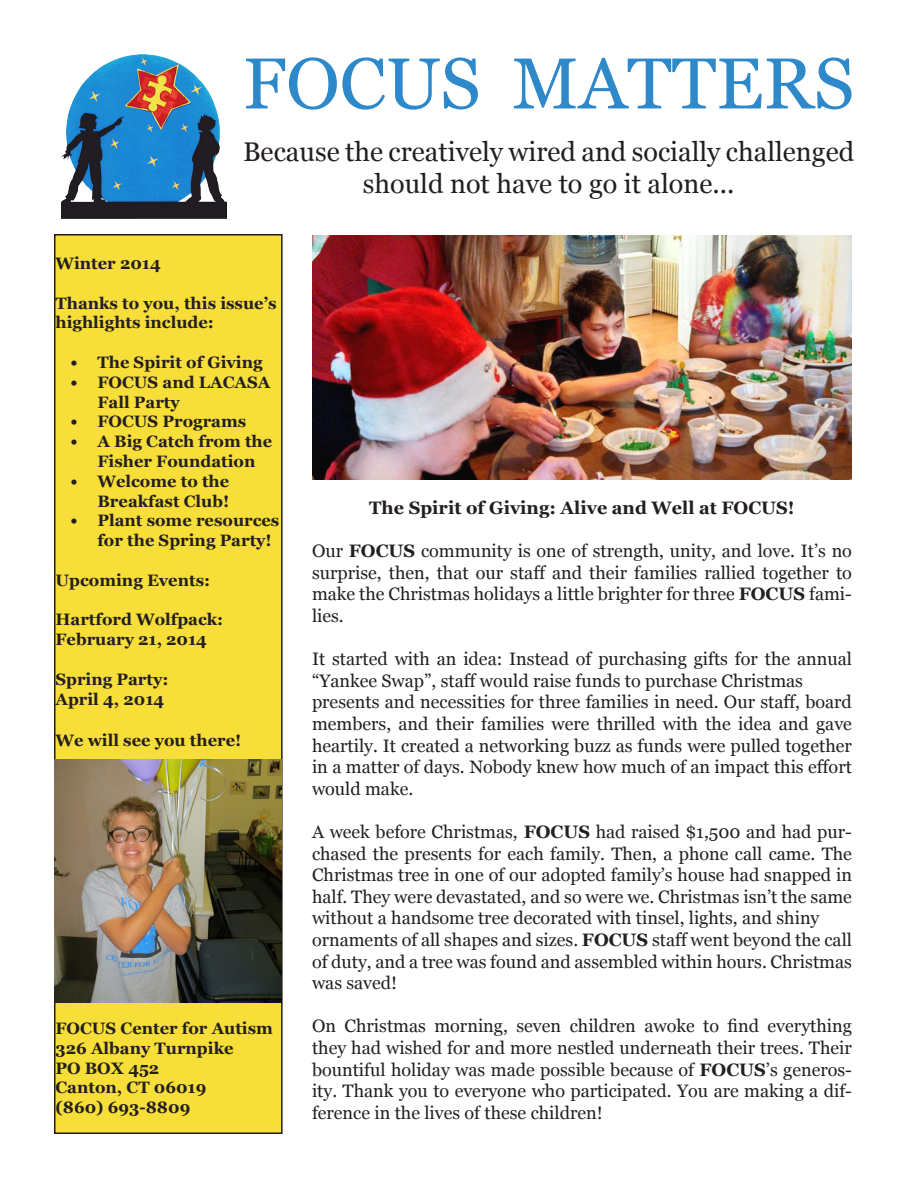
<style>
.page{position:relative;width:918px;height:1188px;background:#fff}
.page>*{position:absolute;margin:0;border:0;box-sizing:border-box;transform-origin:0 0}
.t1{font:72px "Georgia";color:#2d89c9}
.t2{font:27px/32.4px "Georgia";color:#231f20;text-align:center}
.t3{font:18px/21.6px "Georgia";color:#231f20;text-align:justify}
.t4{font:700 18px "Georgia";color:#231f20}
.t5{font:700 16.5px/19.8px "Georgia";color:#231f20}
.s1{font-weight:700}
</style>
<div class="page">
<img style="left:62px;top:54px;width:164px;height:164px">
<div style="left:55px;top:235px;width:227px;height:898px;background:#f7de39"></div>
<div style="left:54px;top:234px;width:229px;height:900px;border:2px solid #231f20"></div>
<img style="left:54px;top:760px;width:227px;height:243px">
<img style="left:312px;top:236px;width:540px;height:243px">
<p class="t1" style="left:243px;top:31px;width:613px">FOCUS MATTERS</p>
<p class="t2" style="left:243px;top:134px;width:613px">Because the creatively wired and socially challenged should not have to go it alone...</p>
<p class="t5" style="left:56px;top:252px;width:107px">Winter 2014</p>
<p class="t5" style="left:56px;top:292px;width:223px">Thanks to you, this issue’s highlights include:</p>
<p class="t5" style="left:70px;top:351px;width:194px">• The Spirit of Giving</p>
<p class="t5" style="left:98px;top:371px;width:174px;text-indent:-27px">• FOCUS and LACASA<br>Fall Party</p>
<p class="t5" style="left:70px;top:411px;width:177px">• FOCUS Programs</p>
<p class="t5" style="left:98px;top:431px;width:176px;text-indent:-27px">• A Big Catch from the<br>Fisher Foundation</p>
<p class="t5" style="left:70px;top:470px;width:160px;text-align:right">• Welcome to the<br>Breakfast Club!</p>
<p class="t5" style="left:98px;top:510px;width:183px;text-indent:-27px">• Plant some resources for the Spring Party!</p>
<p class="t5" style="left:56px;top:569px;width:156px">Upcoming Events:</p>
<p class="t5" style="left:56px;top:609px;width:169px">Hartford Wolfpack:</p>
<p class="t5" style="left:56px;top:629px;width:153px">February 21, 2014</p>
<p class="t5" style="left:56px;top:668px;width:114px">Spring Party:</p>
<p class="t5" style="left:56px;top:688px;width:110px">April 4, 2014</p>
<p class="t5" style="left:56px;top:729px;width:187px">We will see you there!</p>
<p class="t5" style="left:56px;top:1017px;width:219px">FOCUS Center for Autism</p>
<p class="t5" style="left:56px;top:1037px;width:180px">326 Albany Turnpike</p>
<p class="t5" style="left:56px;top:1057px;width:105px">PO BOX 452</p>
<p class="t5" style="left:56px;top:1077px;width:152px">Canton, CT 06019</p>
<p class="t5" style="left:56px;top:1097px;width:136px">(860) 693-8809</p>
<p class="t4" style="left:369px;top:494px;width:427px">The Spirit of Giving: Alive and Well at FOCUS!</p>
<p class="t3" style="left:312px;top:539px;width:542px">Our <span class="s1">FOCUS</span> community is one of strength, unity, and love. It’s no surprise, then, that our staff and their families rallied together to make the Christmas holidays a little brighter for three <span class="s1">FOCUS</span> fami&shy;lies.</p>
<p class="t3" style="left:312px;top:647px;width:541px">It started with an idea: Instead of purchasing gifts for the annual “Yankee Swap”, staff would raise funds to purchase Christmas</p>
<p class="t3" style="left:312px;top:691px;width:541px">presents and necessities for three families in need. Our staff, board members, and their families were thrilled with the idea and gave heartily. It created a networking buzz as funds were pulled together in a matter of days. Nobody knew how much of an impact this effort would make.</p>
<p class="t3" style="left:312px;top:820px;width:542px">A week before Christmas, <span class="s1">FOCUS</span> had raised $1,500 and had pur&shy;chased the presents for each family. Then, a phone call came. The Christmas tree in one of our adopted family’s house had snapped in half. They were devastated, and so were we. Christmas isn’t the same without a handsome tree decorated with tinsel, lights, and shiny</p>
<p class="t3" style="left:312px;top:928px;width:541px">ornaments of all shapes and sizes. <span class="s1">FOCUS</span> staff went beyond the call of duty, and a tree was found and assembled within hours. Christmas was saved!</p>
<p class="t3" style="left:312px;top:1015px;width:541px">On Christmas morning, seven children awoke to find everything they had wished for and more nestled underneath their trees. Their bountiful holiday was made possible because of <span class="s1">FOCUS</span>’s generos&shy;ity. Thank you to everyone who participated. You are making a dif&shy;ference in the lives of these children!</p>
</div>
